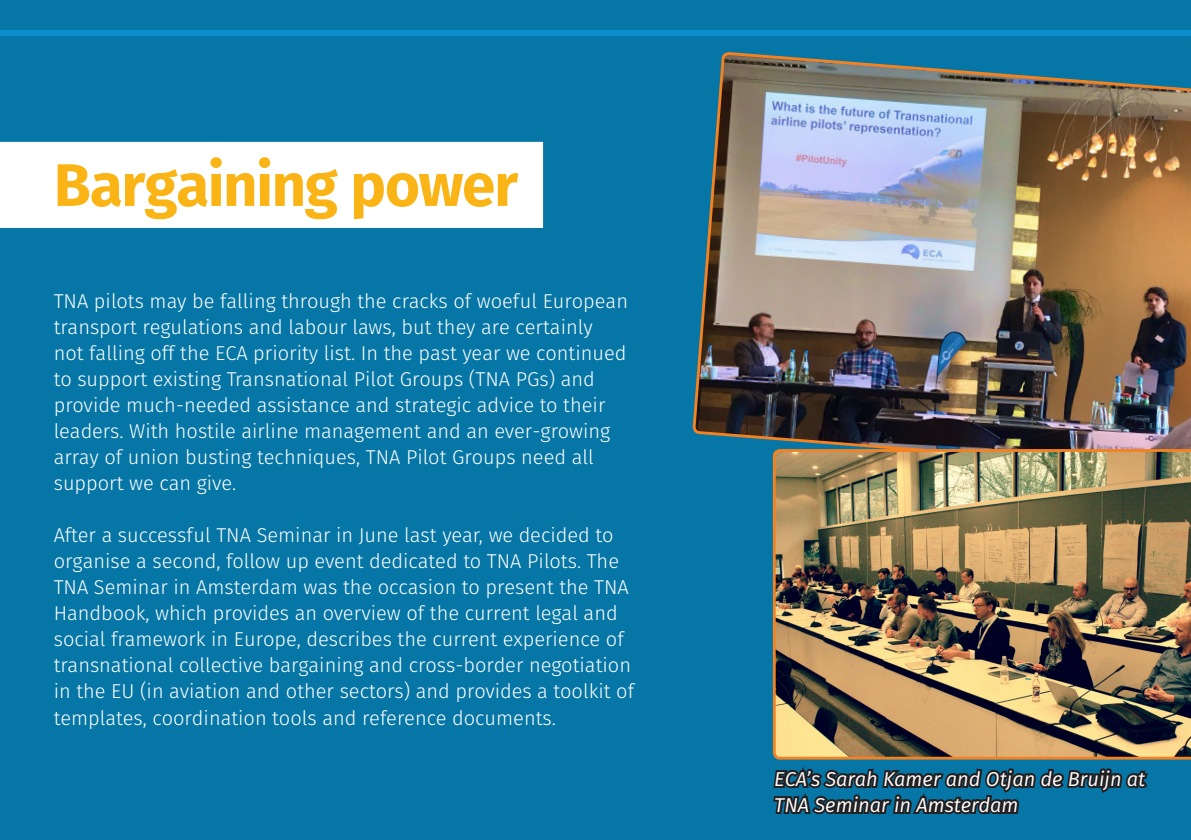
<style>
.page{position:relative;width:1191px;height:840px;background:#fff}
.page>*{position:absolute;margin:0;border:0;box-sizing:border-box;transform-origin:0 0}
.T5_Highlight__Second{font:700 60px "Fira Sans";letter-spacing:-.025em;color:#fbb416}
.t1{font:300 20px/26px "Fira Sans";color:#fff}
.t2{font:italic 20px/26px "Fira Sans";color:#fff}
</style>
<div class="page">
<div style="left:0;top:0;width:1191px;height:839px;background:#0576a6"></div>
<img style="left:692px;top:52px;width:499px;height:446px">
<img style="left:773px;top:449px;width:418px;height:310px">
<div style="left:0;top:30px;width:1191px;height:6px;background:#0b8ecc"></div>
<div style="left:0;top:142px;width:543px;height:86px;background:#fff"></div>
<svg style="left:773px;top:759px;width:377px;height:56px"></svg>
<p class="T5_Highlight__Second" style="left:54px;top:143px;width:466px">Bargaining power</p>
<p class="t1" style="left:54px;top:288px;width:576px">TNA pilots may be falling through the cracks of woeful European transport regulations and labour laws, but they are certainly<br>not falling off the ECA priority list. In the past year we continued to support existing Transnational Pilot Groups (TNA PGs) and provide much-needed assistance and strategic advice to their leaders. With hostile airline management and an ever-growing array of union busting techniques, TNA Pilot Groups need all support we can give.</p>
<p class="t1" style="left:54px;top:522px;width:582px">After a successful TNA Seminar in June last year, we decided to organise a second, follow up event dedicated to TNA Pilots. The TNA Seminar in Amsterdam was the occasion to present the TNA Handbook, which provides an overview of the current legal and social framework in Europe, describes the current experience of transnational collective bargaining and cross-border negotiation in the EU (in aviation and other sectors) and provides a toolkit of templates, coordination tools and reference documents.</p>
<p class="t2" style="left:774px;top:765px;width:372px">ECA’s Sarah Kamer and Otjan de Bruijn at<br>TNA Seminar in Amsterdam</p>
</div>
